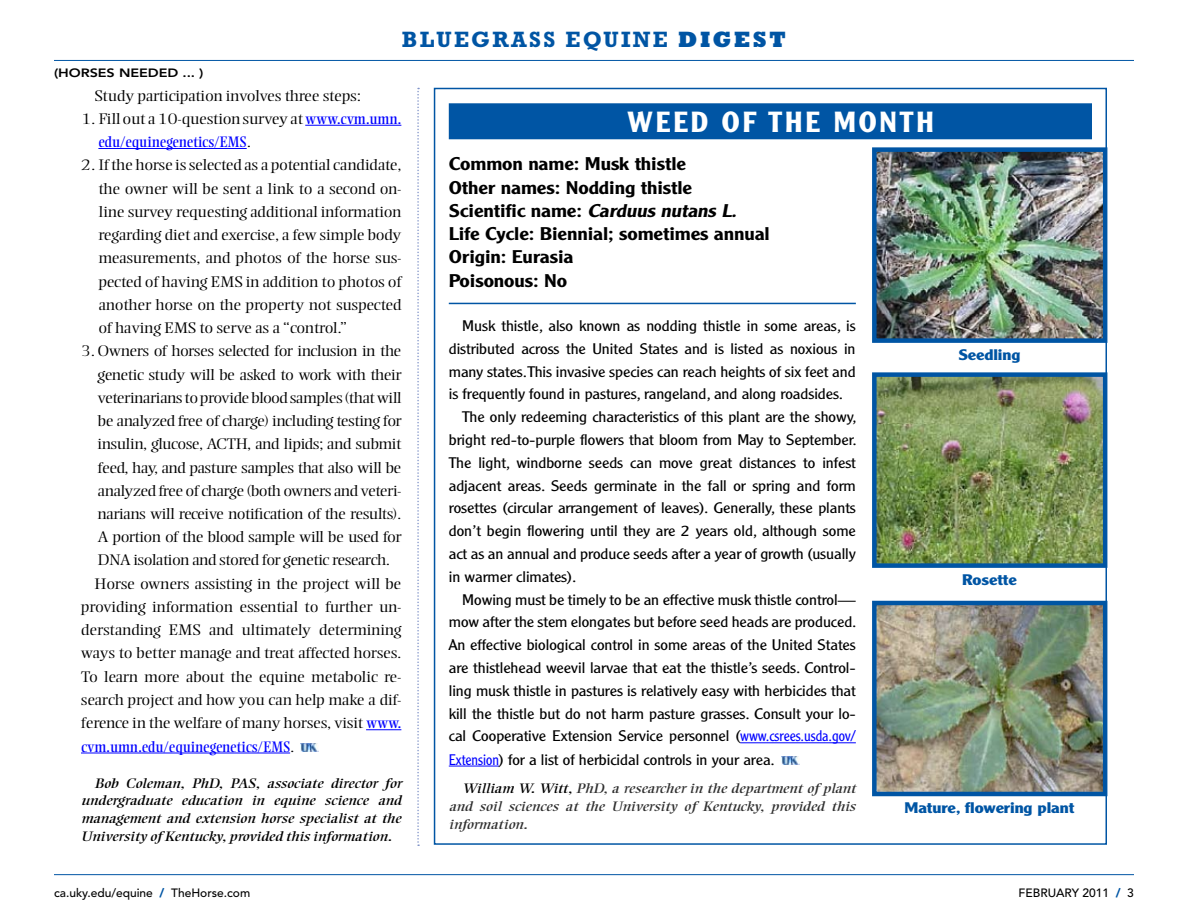
<style>
.page{position:relative;width:1188px;height:918px;background:#fff}
.page>*{position:absolute;margin:0;border:0;box-sizing:border-box;transform-origin:0 0}
.t1{font:700 28.5px "Clearface Gothic LT Std";letter-spacing:.1em;color:#fff}
.t2{font:700 22.5px "Rockwell Std";letter-spacing:.1em;color:#0055a4}
.t3{font:500 18px/23.2px "Clearface Gothic LT Std";letter-spacing:-.005em;color:#000;scale:1.2 1}
.t4{font:300 15px "Clearface Gothic LT Std";letter-spacing:-.005em;color:#000;scale:1.2 1}
.t5{font:300 15px/23.2px "Ellington MT Std";letter-spacing:-.02em;color:#000;text-align:justify;scale:1.2 1}
.t6{font:15px/23.2px "Ellington MT Std";color:#00f}
.t7{font:700 15px "Clearface Gothic LT Std";letter-spacing:-.005em;color:#0055a4;scale:1.2 1}
.t8{font:italic 13.5px/18px "Ellington MT Std";letter-spacing:-.005em;color:#000;text-align:justify;scale:1.2 1}
.t9{font:italic 13.5px/18px "Ellington MT Std";letter-spacing:-.005em;color:#303030;text-align:justify;scale:1.2 1}
.t10{font:500 12px "Avenir LT Std";color:#000}
.t11{font:800 12px "Avenir LT Std";letter-spacing:-.005em;color:#000;scale:1.2 1}
.s1{font-weight:800}
.s2{font-weight:300;color:#000}
.s3{font-weight:400;color:#00f}
.s4{font-style:italic}
.s5{color:#00f}
.s6{color:#000}
.s7{font-weight:900;color:#0055a4}
</style>
<div class="page">
<hr style="left:54px;top:874px;width:1080px;height:1px;background:#0055a4">
<hr style="left:54px;top:60px;width:1080px;height:1px;background:#0055a4">
<svg style="left:417px;top:88px;width:2px;height:758px"></svg>
<div style="left:449px;top:103px;width:643px;height:36px;background:#0055a4"></div>
<hr style="left:449px;top:303px;width:407px;height:1px;background:#0055a4">
<hr style="left:740px;top:742px;width:116px;height:1px;background:#00f">
<hr style="left:449px;top:766px;width:50px;height:1px;background:#00f">
<img style="left:782px;top:756px;width:17px;height:9px">
<img style="left:877px;top:152px;width:225px;height:186px">
<div style="left:872px;top:147px;width:235px;height:196px;border:4px solid #0055a4"></div>
<img style="left:877px;top:377px;width:225px;height:186px">
<div style="left:872px;top:372px;width:235px;height:196px;border:4px solid #0055a4"></div>
<img style="left:877px;top:606px;width:225px;height:185px">
<div style="left:872px;top:601px;width:235px;height:195px;border:4px solid #0055a4"></div>
<hr style="left:305px;top:125px;width:96px;height:1px;background:#00f">
<hr style="left:98px;top:148px;width:149px;height:1px;background:#00f">
<hr style="left:366px;top:729px;width:35px;height:1px;background:#00f">
<hr style="left:81px;top:753px;width:209px;height:1px;background:#00f">
<img style="left:301px;top:743px;width:17px;height:9px">
<p class="t11" style="left:54px;top:65px;width:126px">(HORSES NEEDED ... )</p>
<h2 class="t2" style="left:402px;top:26px;width:296px">BLUEGRASS EQUINE <span class="s1">digest</span></h2>
<p class="t5" style="left:94px;top:84px;width:223px">Study participation involves three steps:</p>
<p class="t6" style="left:98px;top:107px;width:305px;text-indent:-17px"><span class="s2">1. Fill out a 10-question survey at</span> www.cvm.umn. edu/equinegenetics/EMS<span class="s2">.</span></p>
<p class="t5" style="left:98px;top:154px;width:254px;text-indent:-17px">2. If the horse is selected as a potential candidate, the owner will be sent a link to a second on&shy;line survey requesting additional information regarding diet and exercise, a few simple body measurements, and photos of the horse sus&shy;pected of having EMS in addition to photos of another horse on the property not suspected of having EMS to serve as a “control.”</p>
<p class="t5" style="left:81px;top:340px;width:268px">3. Owners of horses selected for inclusion in the</p>
<p class="t5" style="left:98px;top:363px;width:255px">genetic study will be asked to work with their</p>
<p class="t5" style="left:98px;top:386px;width:255px">veterinarians to provide blood samples (that will</p>
<p class="t5" style="left:98px;top:409px;width:255px">be analyzed free of charge) including testing for</p>
<p class="t5" style="left:98px;top:433px;width:255px">insulin, glucose, ACTH, and lipids; and submit</p>
<p class="t5" style="left:98px;top:456px;width:255px">feed, hay, and pasture samples that also will be</p>
<p class="t5" style="left:98px;top:479px;width:255px">analyzed free of charge (both owners and veteri-</p>
<p class="t5" style="left:98px;top:502px;width:255px">narians will receive notification of the results).</p>
<p class="t5" style="left:98px;top:526px;width:255px">A portion of the blood sample will be used for</p>
<p class="t5" style="left:98px;top:549px;width:245px">DNA isolation and stored for genetic research.</p>
<p class="t5" style="left:94px;top:572px;width:257px">Horse owners assisting in the project will be</p>
<p class="t5" style="left:81px;top:595px;width:269px">providing information essential to further un-</p>
<p class="t5" style="left:81px;top:619px;width:268px">derstanding EMS and ultimately determining</p>
<p class="t5" style="left:81px;top:642px;width:269px">ways to better manage and treat affected horses.</p>
<p class="t5" style="left:81px;top:665px;width:268px">To learn more about the equine metabolic re-</p>
<p class="t5" style="left:81px;top:688px;width:269px">search project and how you can help make a dif-</p>
<p class="t5" style="left:81px;top:712px;width:269px">ference in the welfare of many horses, visit <span class="s3">www.</span></p>
<p class="t6" style="left:81px;top:735px;width:215px">cvm.umn.edu/equinegenetics/EMS<span class="s2">.</span></p>
<p class="t8" style="left:81px;top:774px;width:269px;text-indent:13px">Bob Coleman, PhD, PAS, associate director for undergraduate education in equine science and management and extension horse specialist at the University of Kentucky, provided this information.</p>
<h1 class="t1" style="left:628px;top:105px;width:308px">Weed of the Month</h1>
<p class="t3" style="left:449px;top:152px;width:269px">Common name: Musk thistle<br>Other names: Nodding thistle<br>Scientific name: <span class="s4">Carduus nutans L.<br></span>Life Cycle: Biennial; sometimes annual<br>Origin: Eurasia<br>Poisonous: No</p>
<p class="t4" style="left:462px;top:317px;width:330px">Musk thistle, also known as nodding thistle in some areas, is</p>
<p class="t4" style="left:449px;top:339px;width:341px">distributed across the United States and is listed as noxious in</p>
<p class="t4" style="left:449px;top:362px;width:341px">many states. This invasive species can reach heights of six feet and</p>
<p class="t4" style="left:449px;top:385px;width:330px">is frequently found in pastures, rangeland, and along roadsides.</p>
<p class="t4" style="left:462px;top:408px;width:330px">The only redeeming characteristics of this plant are the showy,</p>
<p class="t4" style="left:449px;top:431px;width:341px">bright red-to-purple flowers that bloom from May to September.</p>
<p class="t4" style="left:449px;top:453px;width:341px">The light, windborne seeds can move great distances to infest</p>
<p class="t4" style="left:449px;top:476px;width:341px">adjacent areas. Seeds germinate in the fall or spring and form</p>
<p class="t4" style="left:449px;top:499px;width:341px">rosettes (circular arrangement of leaves). Generally, these plants</p>
<p class="t4" style="left:449px;top:522px;width:341px">don’t begin flowering until they are 2 years old, although some</p>
<p class="t4" style="left:449px;top:545px;width:341px">act as an annual and produce seeds after a year of growth (usually</p>
<p class="t4" style="left:449px;top:567px;width:108px">in warmer climates).</p>
<p class="t4" style="left:462px;top:590px;width:329px">Mowing must be timely to be an effective musk thistle control—</p>
<p class="t4" style="left:449px;top:613px;width:341px">mow after the stem elongates but before seed heads are produced.</p>
<p class="t4" style="left:449px;top:636px;width:341px">An effective biological control in some areas of the United States</p>
<p class="t4" style="left:449px;top:659px;width:341px">are thistlehead weevil larvae that eat the thistle’s seeds. Control-</p>
<p class="t4" style="left:449px;top:681px;width:341px">ling musk thistle in pastures is relatively easy with herbicides that</p>
<p class="t4" style="left:449px;top:704px;width:341px">kill the thistle but do not harm pasture grasses. Consult your lo-</p>
<p class="t4" style="left:449px;top:727px;width:341px">cal Cooperative Extension Service personnel (<span class="s5">www.csrees.usda.gov/</span></p>
<p class="t4" style="left:449px;top:750px;width:273px"><span class="s5">Extension</span>) for a list of herbicidal controls in your area.</p>
<p class="t9" style="left:449px;top:780px;width:341px;text-indent:14px"><span class="s6">William W. Witt,</span> PhD, a researcher in the department of plant and soil sciences at the University of Kentucky, provided this information.</p>
<p class="t7" style="left:958px;top:346px;width:53px">Seedling</p>
<p class="t7" style="left:962px;top:571px;width:47px">Rosette</p>
<p class="t7" style="left:904px;top:799px;width:143px">Mature, flowering plant</p>
<p class="t10" style="left:54px;top:886px;width:198px">ca.uky.edu/equine <span class="s7">/</span> TheHorse.com</p>
<p class="t10" style="left:1019px;top:886px;width:117px">FEBRUARY 2011 <span class="s7">/</span> 3</p>
</div>
